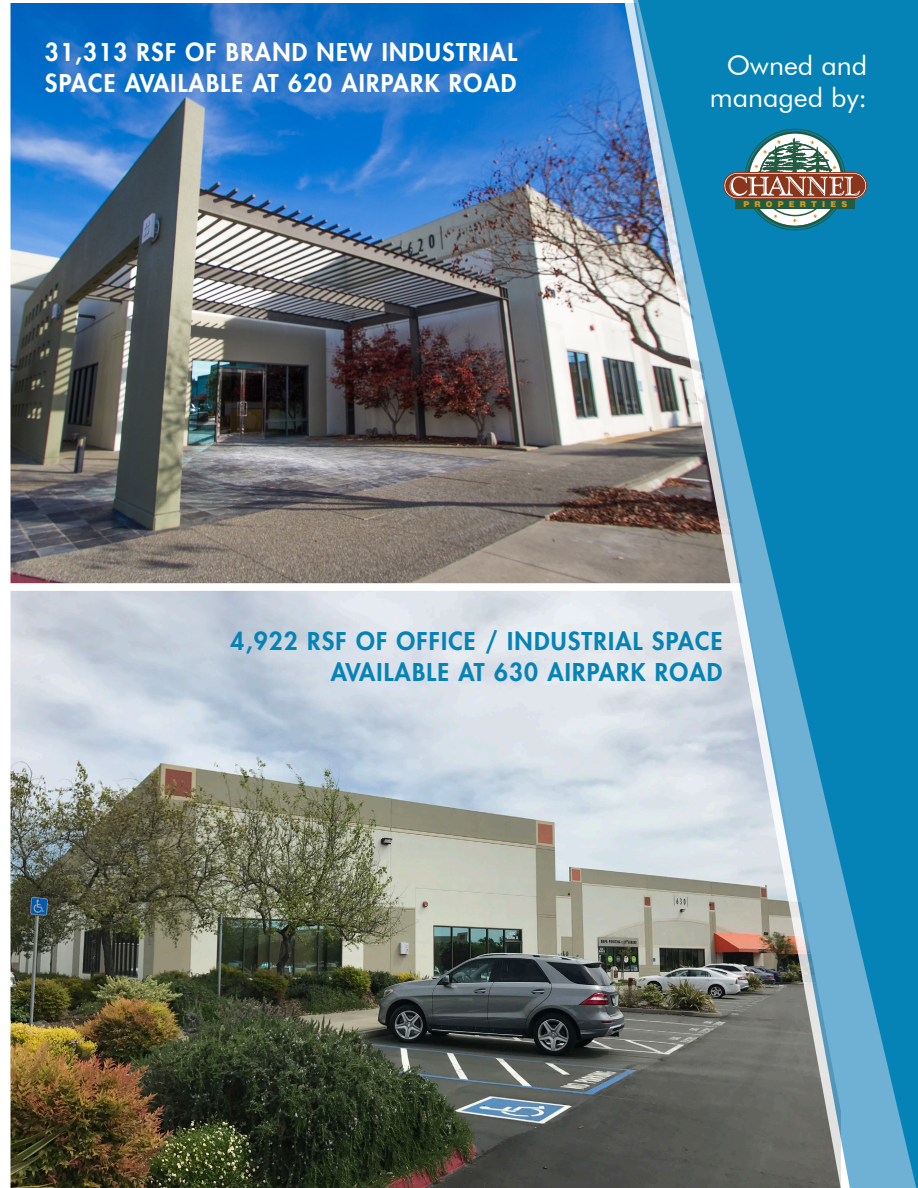
<style>
.page{position:relative;width:918px;height:1188px;background:#fff}
.page>*{position:absolute;margin:0;border:0;box-sizing:border-box;transform-origin:0 0}
.t1{font:27px/32.4px "Futura BT";color:#fff;text-align:right}
.t2{font:800 24px/31.5px "Futura";letter-spacing:.05em;color:#fff}
.t3{font:800 24px/31.5px "Futura";letter-spacing:.05em;color:#0683b6;text-align:right}
.t4{font:900 8.1px "Helvetica";letter-spacing:.64em;color:#d09927}
</style>
<div class="page">
<img style="left:10px;top:3px;width:595px;height:580px">
<img style="left:10px;top:591px;width:595px;height:597px">
<img style="left:605px;top:0;width:33px;height:1188px">
<svg style="left:638px;top:0;width:280px;height:1188px;background:#4e93b0"></svg>
<svg style="left:723px;top:129px;width:144px;height:101px;background:#5b868e"></svg>
<p class="t2" style="left:45px;top:36px;width:474px">31,313 RSF OF BRAND NEW INDUSTRIAL<br>SPACE AVAILABLE AT 620 AIRPARK ROAD</p>
<p class="t1" style="left:710px;top:48px;width:159px">Owned and managed by:</p>
<p class="t4" style="left:743px;top:198px;width:105px">PROPERTIES</p>
<p class="t3" style="left:231px;top:625px;width:493px">4,922 RSF OF OFFICE / INDUSTRIAL SPACE<br>AVAILABLE AT 630 AIRPARK ROAD</p>
</div>
